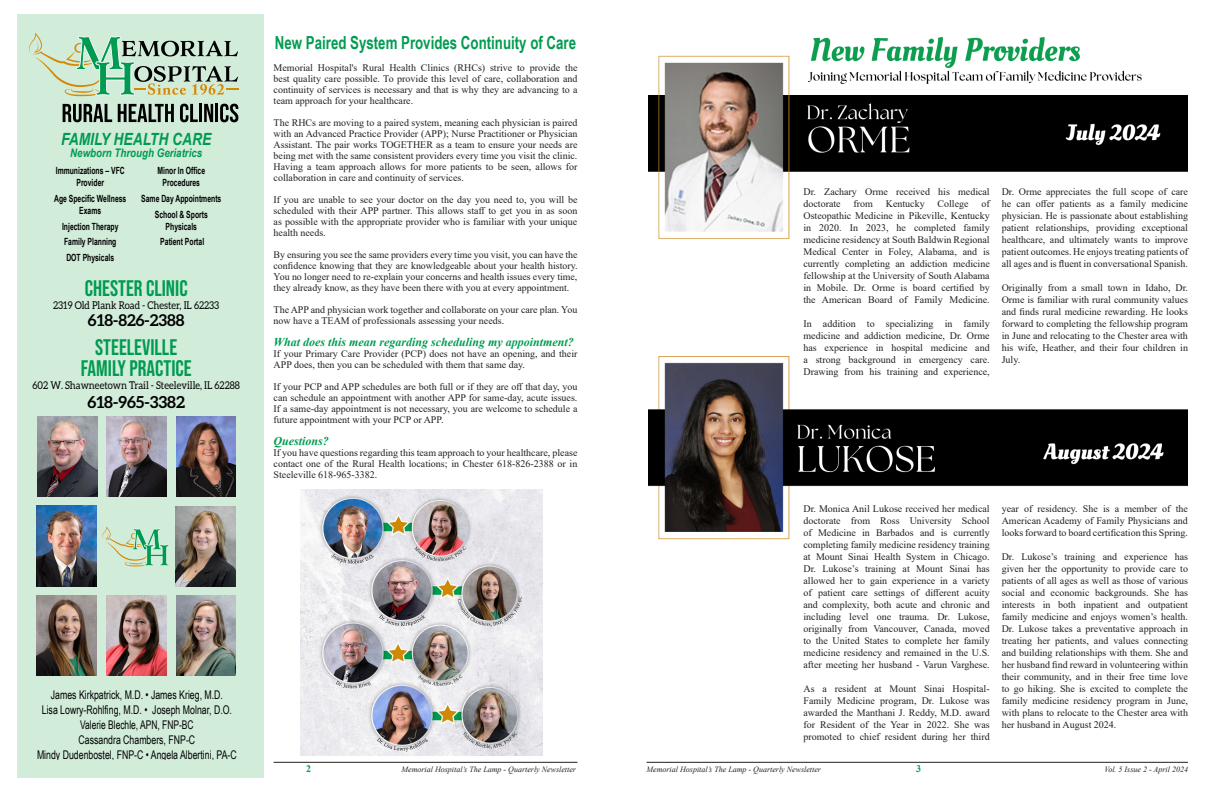
<style>
.page{position:relative;width:1224px;height:792px;background:#fff}
.page>*{position:absolute;margin:0;border:0;box-sizing:border-box;transform-origin:0 0}
.t1{font:22.5px/21.4px "Bebas Neue";color:#009b51;text-align:center;scale:.96 1}
.Story_Header{font:700 18px "Arial Narrow";color:#009c50;scale:.9 1}
.t2{font:italic 700 16.8px "Arial Narrow";color:#009b51}
.t3{font:700 16.5px "Aleo";color:#000}
.t4{font:700 16.2px "Aleo";color:#000}
.t5{font:12px/14.8px "Arial Narrow";color:#000;text-align:center;scale:.89 1}
.t6{font:italic 700 12px "Times New Roman";color:#009c50}
.t7{font:italic 700 11.9px "Arial Narrow";color:#009b51}
.t8{font:10.7px "Aleo";color:#000;scale:.89 1}
.Newsletter_Paragraph_Style{font:10px/12px "Times New Roman";color:#231f20;text-align:justify}
.t9{font:700 10px "Times New Roman";color:#009c50}
.t10{font:700 9.9px/15.8px "Arial Narrow";color:#000;text-align:center;scale:.84 1}
.t11{font:italic 8px "Times New Roman";color:#231f20}
</style>
<div class="page">
<hr style="left:647px;top:762px;width:541px;height:1px;background:#231f20">
<div style="left:17px;top:14px;width:247px;height:764px;background:#d2ecda"></div>
<hr style="left:274px;top:762px;width:303px;height:1px;background:#231f20">
<img style="left:38px;top:417px;width:59px;height:80px">
<img style="left:107px;top:417px;width:59px;height:80px">
<img style="left:176px;top:417px;width:59px;height:80px">
<img style="left:176px;top:595px;width:60px;height:80px">
<img style="left:107px;top:595px;width:59px;height:80px">
<img style="left:37px;top:595px;width:59px;height:80px">
<img style="left:176px;top:506px;width:59px;height:80px">
<img style="left:37px;top:506px;width:59px;height:80px">
<svg style="left:29px;top:33px;width:209px;height:63px"></svg>
<svg style="left:63px;top:104px;width:49px;height:18px"></svg>
<svg style="left:118px;top:104px;width:56px;height:18px"></svg>
<svg style="left:180px;top:104px;width:18px;height:18px"></svg>
<hr style="left:199px;top:104px;width:3px;height:18px;background:#000">
<svg style="left:204px;top:104px;width:9px;height:18px"></svg>
<hr style="left:215px;top:104px;width:3px;height:18px;background:#000">
<svg style="left:220px;top:104px;width:18px;height:18px"></svg>
<svg style="left:102px;top:527px;width:67px;height:39px"></svg>
<img style="left:300px;top:489px;width:242px;height:267px">
<img style="left:648px;top:37px;width:540px;height:503px">
<p class="t2" style="left:61px;top:126px;width:152px">FAMILY HEALTH CARE</p>
<p class="t7" style="left:70px;top:144px;width:134px">Newborn Through Geriatrics</p>
<p class="t10" style="left:56px;top:164px;width:84px;line-height:11.9px">Immunizations – VFC<br>Provider</p>
<p class="t10" style="left:54px;top:192px;width:88px;line-height:11.9px">Age Specific Wellness<br>Exams</p>
<p class="t10" style="left:62px;top:218px;width:69px;text-align:left">Injection Therapy<br>Family Planning<br>DOT Physicals</p>
<p class="t10" style="left:157px;top:164px;width:58px;line-height:11.9px">Minor In Office<br>Procedures</p>
<p class="t10" style="left:141px;top:190px;width:97px">Same Day Appointments<br>School &amp; Sports</p>
<p class="t10" style="left:160px;top:218px;width:54px">Physicals<br>Patient Portal</p>
<p class="t1" style="left:85px;top:277px;width:109px">CHESTER CLINIC</p>
<p class="t8" style="left:53px;top:299px;width:188px">2319 Old Plank Road - Chester, IL 62233</p>
<p class="t4" style="left:88px;top:311px;width:98px">618-826-2388</p>
<p class="t1" style="left:81px;top:336px;width:117px">STEELEVILLE<br>FAMILY PRACTICE</p>
<p class="t8" style="left:33px;top:379px;width:235px">602 W. Shawneetown Trail - Steeleville, IL 62288</p>
<p class="t3" style="left:87px;top:392px;width:99px">618-965-3382</p>
<p class="t5" style="left:37px;top:687px;width:226px">James Kirkpatrick, M.D. • James Krieg, M.D.<br>Lisa Lowry-Rohlfing, M.D. • Joseph Molnar, D.O.<br>Valerie Blechle, APN, FNP-BC<br>Cassandra Chambers, FNP-C<br>Mindy Dudenbostel, FNP-C • Angela Albertini, PA-C</p>
<p class="Story_Header" style="left:275px;top:29px;width:336px">New Paired System Provides Continuity of Care</p>
<p class="Newsletter_Paragraph_Style" style="left:274px;top:62px;width:305px;line-height:11px">Memorial Hospital's Rural Health Clinics (RHCs) strive to provide the best quality care possible. To provide this level of care, collaboration and continuity of services is necessary and that is why they are advancing to a team approach for your healthcare.</p>
<p class="Newsletter_Paragraph_Style" style="left:274px;top:117px;width:305px;line-height:11px">The RHCs are moving to a paired system, meaning each physician is paired with an Advanced Practice Provider (APP); Nurse Practitioner or Physician Assistant. The pair works TOGETHER as a team to ensure your needs are being met with the same consistent providers every time you visit the clinic.<br>Having a team approach allows for more patients to be seen, allows for collaboration in care and continuity of services.</p>
<p class="Newsletter_Paragraph_Style" style="left:274px;top:194px;width:305px;line-height:11px">If you are unable to see your doctor on the day you need to, you will be scheduled with their APP partner. This allows staff to get you in as soon as possible with the appropriate provider who is familiar with your unique health needs.</p>
<p class="Newsletter_Paragraph_Style" style="left:274px;top:249px;width:305px;line-height:11px">By ensuring you see the same providers every time you visit, you can have the confidence knowing that they are knowledgeable about your health history.<br>You no longer need to re-explain your concerns and health issues every time, they already know, as they have been there with you at every appointment.</p>
<p class="Newsletter_Paragraph_Style" style="left:274px;top:304px;width:305px;line-height:11px">The APP and physician work together and collaborate on your care plan. You now have a TEAM of professionals assessing your needs.</p>
<p class="t6" style="left:274px;top:334px;width:302px">What does this mean regarding scheduling my appointment?</p>
<p class="Newsletter_Paragraph_Style" style="left:274px;top:348px;width:305px;line-height:11px">If your Primary Care Provider (PCP) does not have an opening, and their<br>APP does, then you can be scheduled with them that same day.</p>
<p class="Newsletter_Paragraph_Style" style="left:274px;top:381px;width:305px;line-height:11px">If your PCP and APP schedules are both full or if they are off that day, you can schedule an appointment with another APP for same-day, acute issues.<br>If a same-day appointment is not necessary, you are welcome to schedule a future appointment with your PCP or APP.</p>
<p class="t6" style="left:274px;top:433px;width:57px">Questions?</p>
<p class="Newsletter_Paragraph_Style" style="left:274px;top:447px;width:305px;line-height:11px">If you have questions regarding this team approach to your healthcare, please contact one of the Rural Health locations; in Chester 618-826-2388 or in Steeleville 618-965-3382.</p>
<p class="Newsletter_Paragraph_Style" style="left:804px;top:185px;width:188px">Dr. Zachary Orme received his medical doctorate</p>
<p class="Newsletter_Paragraph_Style" style="left:854px;top:197px;width:21px">from</p>
<p class="Newsletter_Paragraph_Style" style="left:886px;top:197px;width:40px">Kentucky</p>
<p class="Newsletter_Paragraph_Style" style="left:938px;top:197px;width:33px">College</p>
<p class="Newsletter_Paragraph_Style" style="left:804px;top:197px;width:188px;text-indent:178px">of Osteopathic Medicine in Pikeville, Kentucky in 2020. In 2023, he completed family medicine residency at South Baldwin Regional Medical Center in Foley, Alabama, and is currently completing an addiction medicine fellowship at the University of South Alabama in Mobile. Dr. Orme is board certified by the American Board of Family Medicine.</p>
<p class="Newsletter_Paragraph_Style" style="left:804px;top:317px;width:188px">In addition to specializing in family medicine and addiction medicine, Dr. Orme has experience in hospital medicine and a strong background in emergency care.<br>Drawing from his training and experience,</p>
<p class="Newsletter_Paragraph_Style" style="left:1002px;top:185px;width:188px">Dr. Orme appreciates the full scope of care he can offer patients as a family medicine physician. He is passionate about establishing patient relationships, providing exceptional healthcare, and ultimately wants to improve patient outcomes. He enjoys treating patients of all ages and is fluent in conversational Spanish.</p>
<p class="Newsletter_Paragraph_Style" style="left:1002px;top:281px;width:188px">Originally from a small town in Idaho, Dr.<br>Orme is familiar with rural community values and finds rural medicine rewarding. He looks forward to completing the fellowship program in June and relocating to the Chester area with his wife, Heather, and their four children in July.</p>
<p class="Newsletter_Paragraph_Style" style="left:804px;top:502px;width:188px">Dr. Monica Anil Lukose received her medical doctorate from Ross University School of Medicine in Barbados and is currently completing family medicine residency training at Mount Sinai Health System in Chicago.<br>Dr. Lukose’s training at Mount Sinai has allowed her to gain experience in a variety of patient care settings of different acuity and complexity, both acute and chronic and including level one trauma. Dr. Lukose, originally from Vancouver, Canada, moved to the United States to complete her family medicine residency and remained in the U.S. after meeting her husband - Varun Varghese.</p>
<p class="Newsletter_Paragraph_Style" style="left:804px;top:682px;width:188px">As a resident at Mount Sinai Hospital-Family Medicine program, Dr. Lukose was awarded the Manthani J. Reddy, M.D. award for Resident of the Year in 2022. She was promoted to chief resident during her third</p>
<p class="Newsletter_Paragraph_Style" style="left:1002px;top:502px;width:188px">year of residency. She is a member of the American Academy of Family Physicians and looks forward to board certification this Spring.</p>
<p class="Newsletter_Paragraph_Style" style="left:1002px;top:550px;width:188px">Dr. Lukose’s training and experience has given her the opportunity to provide care to patients of all ages as well as those of various social and economic backgrounds. She has interests in both inpatient and outpatient family medicine and enjoys women’s health.<br>Dr. Lukose takes a preventative approach in treating her patients, and values connecting and building relationships with them. She and her husband find reward in volunteering within their community, and in their free time love to go hiking. She is excited to complete the family medicine residency program in June, with plans to relocate to the Chester area with her husband in August 2024.</p>
<p class="t9" style="left:306px;top:762px;width:6px">2</p>
<p class="t11" style="left:401px;top:764px;width:176px">Memorial Hospital’s The Lamp - Quarterly Newsletter</p>
<p class="t11" style="left:647px;top:763px;width:176px">Memorial Hospital’s The Lamp - Quarterly Newsletter</p>
<p class="t9" style="left:916px;top:761px;width:6px">3</p>
<p class="t11" style="left:1104px;top:763px;width:85px">Vol. 5 Issue 2 - April 2024</p>
</div>
